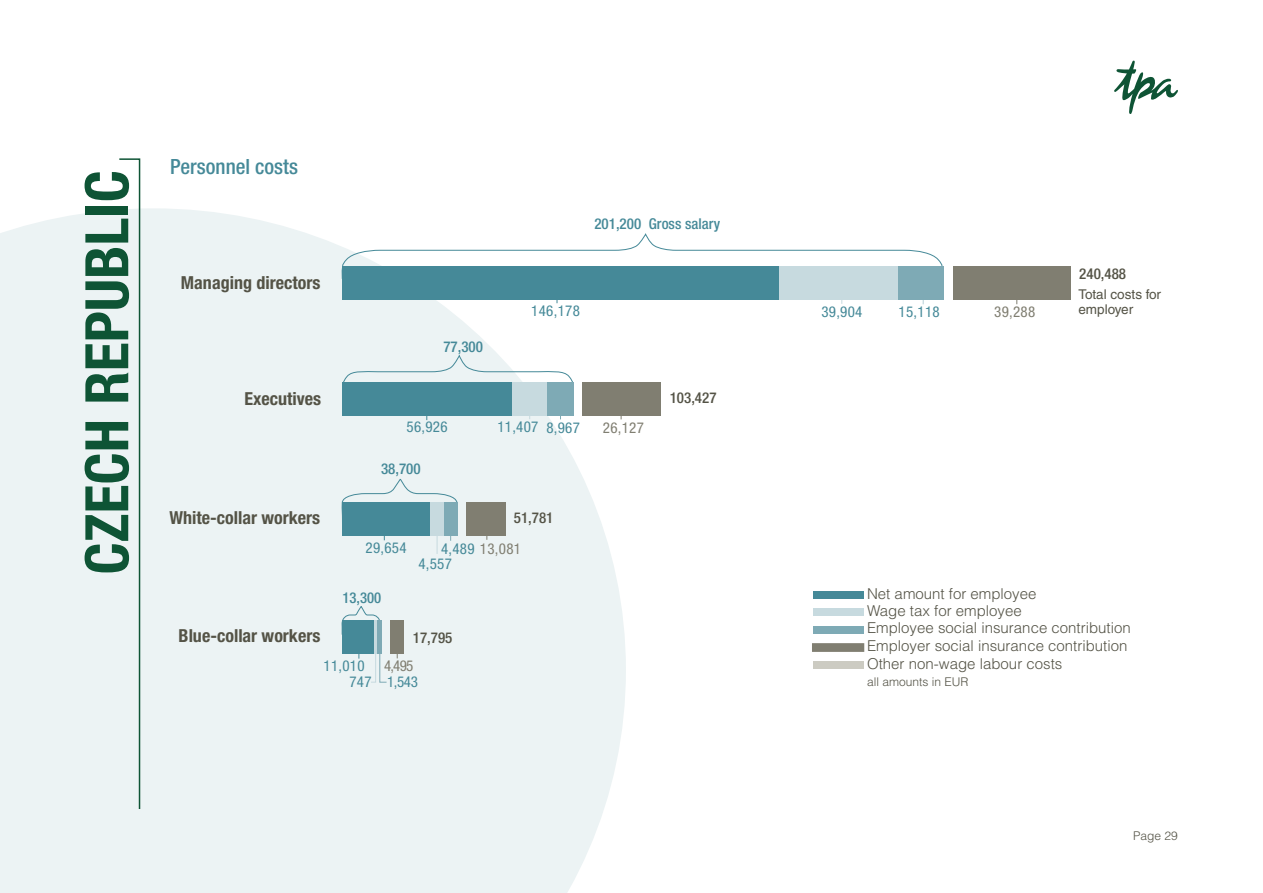
<style>
.page{position:relative;width:1263px;height:893px;background:#fff}
.page>*{position:absolute;margin:0;border:0;box-sizing:border-box;transform-origin:0 0}
.t1{font:700 condensed 60px "Helvetica Neue LT Pro";color:#0e5435}
.t2{font:500 condensed 21px "Helvetica Neue LT Pro";color:#458998}
.t3{font:700 condensed 18px "Helvetica Neue LT Pro";color:#545346}
.t4{font:300 15px/17.5px "Helvetica LT Std";color:#545346}
.t5{font:condensed 15px/15.1px "Helvetica Neue LT Pro";letter-spacing:.02em;color:#458998}
.t6{font:500 condensed 15px "Helvetica Neue LT Pro";color:#458998}
.t7{font:500 condensed 15px "Helvetica Neue LT Pro";color:#545346}
.t8{font:condensed 15px "Helvetica Neue LT Pro";letter-spacing:.02em;color:#807e71}
.t9{font:13.5px/15px "Helvetica LT Std";color:#545346}
.t10{font:300 12px "Helvetica LT Std";color:#545346}
.s1{color:#807e71}
</style>
<div class="page">
<svg style="left:1114px;top:61px;width:64px;height:53px"></svg>
<svg style="left:0;top:208px;width:626px;height:685px;background:#edf3f4"></svg>
<svg style="left:118px;top:158px;width:23px;height:652px;background:#dee9e7"></svg>
<div style="left:953px;top:266px;width:117px;height:34px;background:#807e71"></div>
<div style="left:582px;top:382px;width:79px;height:34px;background:#807e71"></div>
<div style="left:467px;top:502px;width:39px;height:34px;background:#807e71"></div>
<div style="left:390px;top:620px;width:14px;height:34px;background:#807e71"></div>
<svg style="left:341px;top:605px;width:46px;height:78px;background:#aecbd2"></svg>
<hr style="left:437px;top:519px;width:1px;height:35px;background:#c7dadf">
<svg style="left:342px;top:478px;width:116px;height:63px;background:#9abfc7"></svg>
<svg style="left:342px;top:355px;width:233px;height:65px;background:#a2c3cb"></svg>
<svg style="left:341px;top:233px;width:602px;height:71px"></svg>
<hr style="left:923px;top:267px;width:1px;height:37px;background:#b5ced6">
<div style="left:780px;top:266px;width:119px;height:34px;background:#c7dadf"></div>
<div style="left:899px;top:266px;width:45px;height:34px;background:#7eaab5"></div>
<div style="left:813px;top:592px;width:50px;height:7px;background:#458998"></div>
<div style="left:813px;top:626px;width:50px;height:7px;background:#7eaab5"></div>
<div style="left:813px;top:608px;width:50px;height:7px;background:#c7dadf"></div>
<div style="left:812px;top:643px;width:52px;height:9px;background:#807e71;border:1px solid #807e71"></div>
<div style="left:813px;top:661px;width:50px;height:8px;background:#cccbc2"></div>
<h1 class="t1" style="left:71px;top:574px;width:406px;rotate:-90deg">CZECH REPUBLIC</h1>
<h2 class="t2" style="left:170px;top:154px;width:129px">Personnel costs</h2>
<p class="t3" style="left:181px;top:272px;width:141px">Managing directors</p>
<p class="t3" style="left:244px;top:388px;width:78px">Executives</p>
<p class="t3" style="left:170px;top:506px;width:152px">White-collar workers</p>
<p class="t6" style="left:594px;top:215px;width:127px">201,200 Gross salary</p>
<p class="t6" style="left:443px;top:338px;width:41px">77,300</p>
<p class="t5" style="left:406px;top:419px;width:43px">56,926</p>
<p class="t6" style="left:381px;top:460px;width:41px">38,700</p>
<p class="t5" style="left:531px;top:303px;width:50px">146,178</p>
<p class="t5" style="left:821px;top:304px;width:43px">39,904</p>
<p class="t5" style="left:899px;top:304px;width:43px">15,118</p>
<p class="t8" style="left:994px;top:303px;width:43px">39,288</p>
<p class="t5" style="left:497px;top:419px;width:84px">11,407 8,967</p>
<p class="t8" style="left:603px;top:419px;width:43px">26,127</p>
<p class="t7" style="left:670px;top:389px;width:48px">103,427</p>
<p class="t7" style="left:514px;top:509px;width:41px">51,781</p>
<p class="t7" style="left:1079px;top:265px;width:48px">240,488</p>
<p class="t9" style="left:1078px;top:287px;width:84px">Total costs for employer</p>
<p class="t3" style="left:179px;top:625px;width:143px">Blue-collar workers</p>
<p class="t5" style="left:365px;top:540px;width:43px">29,654</p>
<p class="t5" style="left:418px;top:541px;width:104px;text-indent:23px">4,489 <span class="s1">13,081<br></span>4,557</p>
<p class="t6" style="left:342px;top:589px;width:40px">13,300</p>
<p class="t7" style="left:413px;top:629px;width:41px">17,795</p>
<p class="t5" style="left:349px;top:658px;width:70px;text-indent:-26px">11,010<br>747 1,543</p>
<p class="t8" style="left:384px;top:657px;width:31px">4,495</p>
<p class="t4" style="left:867px;top:585px;width:171px">Net amount for employee</p>
<p class="t4" style="left:867px;top:619px;width:265px">Employee social insurance contribution</p>
<p class="t4" style="left:867px;top:601px;width:156px">Wage tax for employee</p>
<p class="t4" style="left:867px;top:637px;width:262px">Employer social insurance contribution<br>Other non-wage labour costs</p>
<p class="t10" style="left:867px;top:674px;width:103px">all amounts in EUR</p>
<p class="t10" style="left:1133px;top:828px;width:46px">Page 29</p>
</div>
